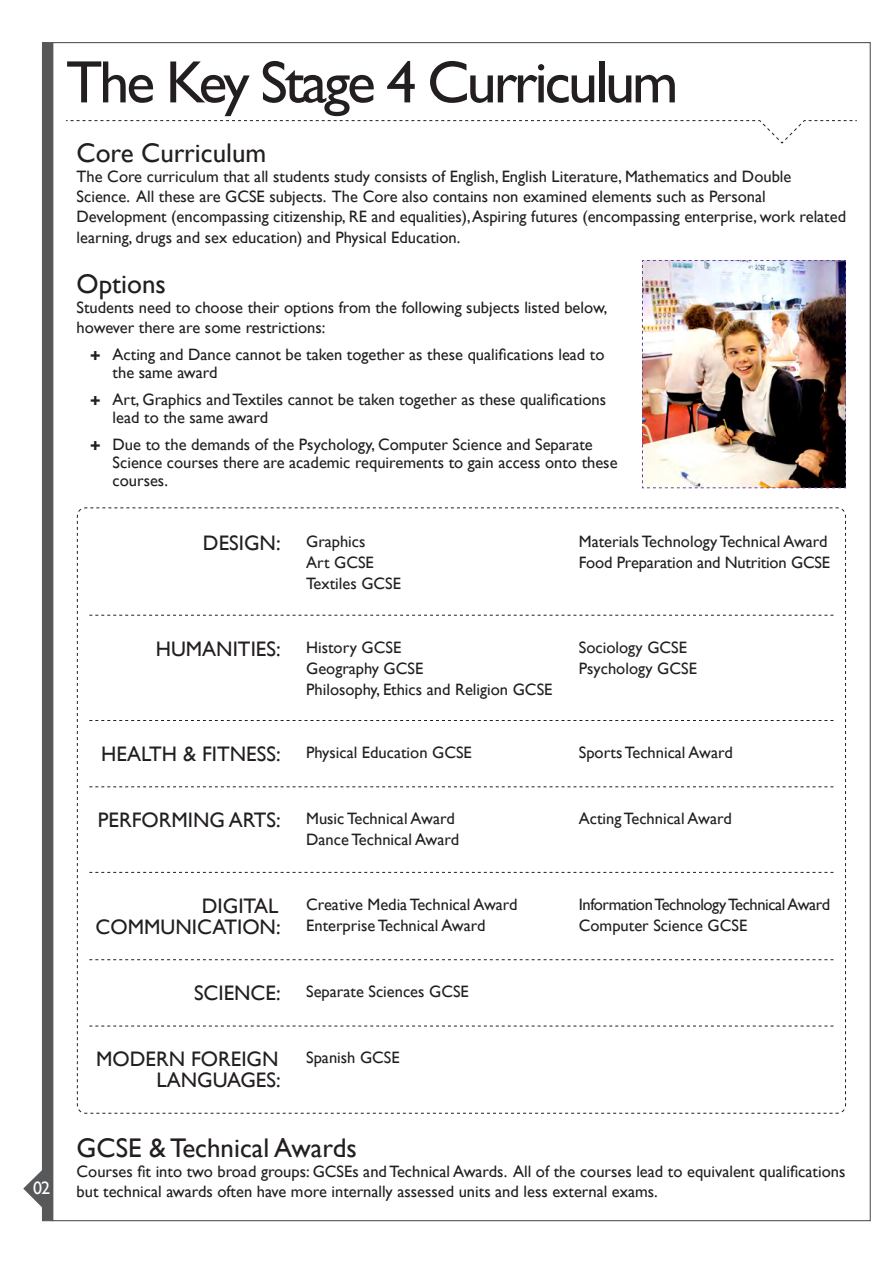
<style>
.page{position:relative;width:893px;height:1263px;background:#fff}
.page>*{position:absolute;margin:0;border:0;box-sizing:border-box;transform-origin:0 0}
.t1{font:60px "Gill Sans";letter-spacing:-.05em;color:#231f20}
.t2{font:27px "Gill Sans";color:#231f20}
.t3{font:21px/21px "Gill Sans";color:#231f20;text-align:right}
.t4{font:18px "Gill Sans";color:#fff}
.t5{font:16.5px/20.1px "Gill Sans";color:#231f20}
.t6{font:16.5px "Gill Sans";letter-spacing:-.025em;color:#231f20}
.s1{font-weight:700;font-size:18px}
</style>
<div class="page">
<svg style="left:23px;top:42px;width:31px;height:1180px"></svg>
<svg style="left:66px;top:120px;width:791px;height:24px"></svg>
<img style="left:642px;top:260px;width:204px;height:228px">
<svg style="left:77px;top:507px;width:769px;height:607px"></svg>
<svg style="left:89px;top:615px;width:744px;height:1px"></svg>
<svg style="left:89px;top:720px;width:744px;height:1px"></svg>
<svg style="left:89px;top:786px;width:744px;height:1px"></svg>
<svg style="left:89px;top:872px;width:744px;height:1px"></svg>
<svg style="left:89px;top:959px;width:744px;height:1px"></svg>
<svg style="left:89px;top:1026px;width:744px;height:1px"></svg>
<p class="t1" style="left:66px;top:47px;width:614px">The Key Stage 4 Curriculum</p>
<p class="t2" style="left:77px;top:137px;width:191px">Core Curriculum</p>
<p class="t5" style="left:77px;top:167px;width:771px">The Core curriculum that all students study consists of English, English Literature, Mathematics and Double Science. All these are GCSE subjects. The Core also contains non examined elements such as Personal Development (encompassing citizenship, RE and equalities), Aspiring futures (encompassing enterprise, work related learning, drugs and sex education) and Physical Education.</p>
<p class="t2" style="left:77px;top:268px;width:91px">Options</p>
<p class="t5" style="left:77px;top:298px;width:532px">Students need to choose their options from the following subjects listed below, however there are some restrictions:</p>
<p class="t5" style="left:90px;top:345px;width:516px"><span class="s1">+</span> Acting and Dance cannot be taken together as these qualifications lead to</p>
<p class="t5" style="left:113px;top:363px;width:106px">the same award</p>
<p class="t5" style="left:90px;top:390px;width:518px"><span class="s1">+</span> Art, Graphics and Textiles cannot be taken together as these qualifications</p>
<p class="t5" style="left:113px;top:408px;width:157px">lead to the same award</p>
<p class="t5" style="left:90px;top:435px;width:504px"><span class="s1">+</span> Due to the demands of the Psychology, Computer Science and Separate</p>
<p class="t5" style="left:113px;top:453px;width:506px">Science courses there are academic requirements to gain access onto these</p>
<p class="t5" style="left:113px;top:471px;width:57px">courses.</p>
<p class="t3" style="left:203px;top:533px;width:79px">DESIGN:</p>
<p class="t5" style="left:306px;top:532px;width:61px">Graphics</p>
<p class="t5" style="left:306px;top:553px;width:69px">Art GCSE</p>
<p class="t5" style="left:306px;top:574px;width:96px">Textiles GCSE</p>
<p class="t3" style="left:156px;top:638px;width:126px">HUMANITIES:</p>
<p class="t5" style="left:306px;top:637px;width:97px">History GCSE</p>
<p class="t5" style="left:306px;top:658px;width:119px">Geography GCSE</p>
<p class="t5" style="left:306px;top:679px;width:248px">Philosophy, Ethics and Religion GCSE</p>
<p class="t5" style="left:579px;top:532px;width:250px">Materials Technology Technical Award</p>
<p class="t5" style="left:579px;top:553px;width:253px">Food Preparation and Nutrition GCSE</p>
<p class="t5" style="left:579px;top:637px;width:110px">Sociology GCSE</p>
<p class="t5" style="left:579px;top:658px;width:120px">Psychology GCSE</p>
<p class="t3" style="left:101px;top:744px;width:181px">HEALTH &amp; FITNESS:</p>
<p class="t5" style="left:306px;top:742px;width:167px">Physical Education GCSE</p>
<p class="t5" style="left:579px;top:742px;width:155px">Sports Technical Award</p>
<p class="t3" style="left:98px;top:810px;width:184px">PERFORMING ARTS:</p>
<p class="t5" style="left:306px;top:809px;width:150px">Music Technical Award</p>
<p class="t5" style="left:306px;top:830px;width:155px">Dance Technical Award</p>
<p class="t5" style="left:579px;top:809px;width:154px">Acting Technical Award</p>
<p class="t4" style="left:33px;top:1177px;width:19px">02</p>
<p class="t3" style="left:96px;top:896px;width:186px">DIGITAL<br>COMMUNICATION:</p>
<p class="t5" style="left:306px;top:894px;width:213px">Creative Media Technical Award</p>
<p class="t5" style="left:306px;top:915px;width:181px">Enterprise Technical Award</p>
<p class="t3" style="left:194px;top:983px;width:88px">SCIENCE:</p>
<p class="t5" style="left:306px;top:982px;width:164px">Separate Sciences GCSE</p>
<p class="t3" style="left:96px;top:1049px;width:186px">MODERN FOREIGN<br>LANGUAGES:</p>
<p class="t5" style="left:306px;top:1048px;width:95px">Spanish GCSE</p>
<p class="t6" style="left:579px;top:894px;width:253px">Information Technology Technical Award</p>
<p class="t5" style="left:579px;top:915px;width:170px">Computer Science GCSE</p>
<p class="t2" style="left:77px;top:1132px;width:282px">GCSE &amp; Technical Awards</p>
<p class="t5" style="left:77px;top:1161px;width:770px">Courses fit into two broad groups: GCSEs and Technical Awards. All of the courses lead to equivalent qualifications but technical awards often have more internally assessed units and less external exams.</p>
</div>
